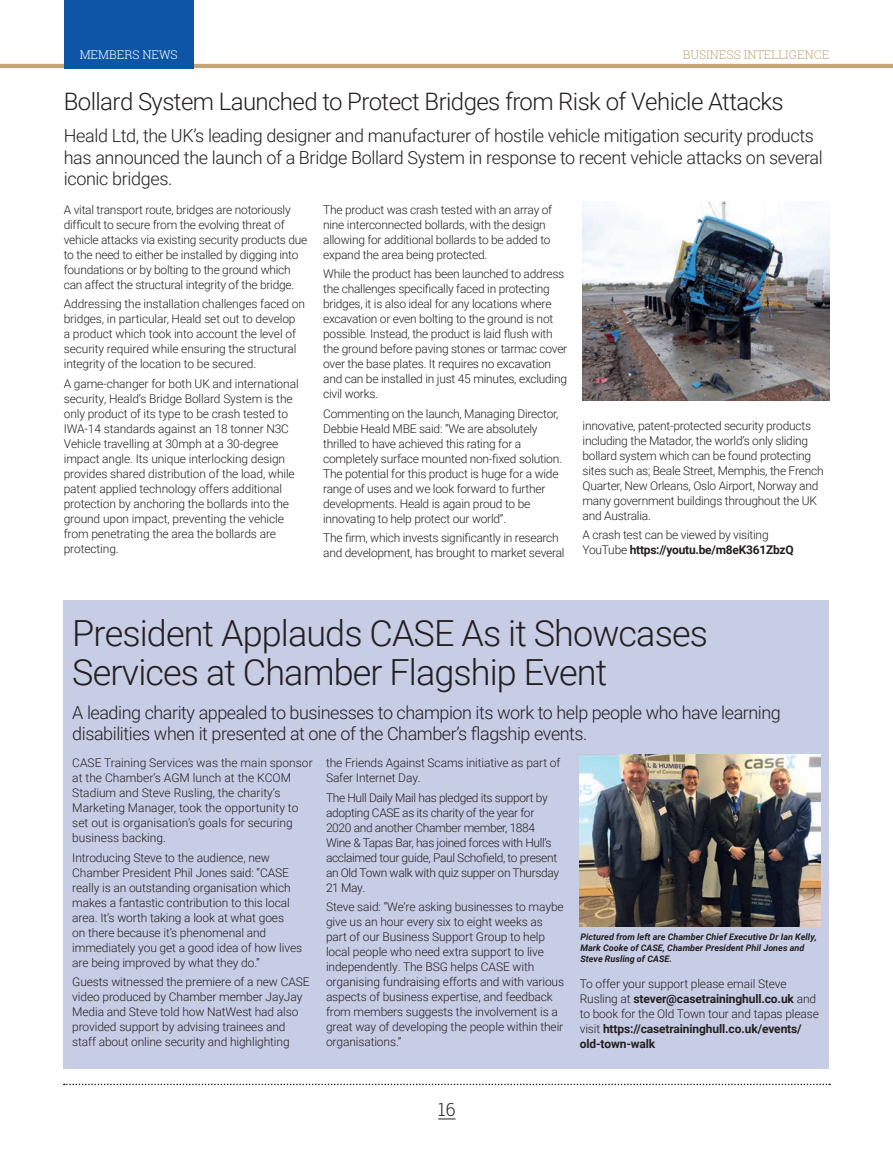
<style>
.page{position:relative;width:893px;height:1149px;background:#fff}
.page>*{position:absolute;margin:0;border:0;box-sizing:border-box;transform-origin:0 0}
.t1{font:300 36px/39px "Roboto";letter-spacing:-.025em;color:#231f20}
.t2{font:300 24px "Roboto";letter-spacing:-.025em;color:#231f20}
.t3{font:300 18px/21.6px "Roboto";letter-spacing:-.02em;color:#231f20}
.t4{font:300 18px "Roboto Slab";color:#231f20}
.t5{font:300 12px/15px "Roboto";letter-spacing:-.01em;color:#231f20}
.t6{font:300 12px/15px "Roboto";letter-spacing:-.03em;color:#231f20}
.t7{font:300 12px "Roboto Slab";color:#c4a674}
.t8{font:300 12px "Roboto Slab";color:#fff}
.t9{font:italic 700 9px/10.8px "Roboto";color:#231f20}
.s1{font-weight:700}
</style>
<div class="page">
<svg style="left:438px;top:1118px;width:18px;height:1px"></svg>
<svg style="left:64px;top:1083px;width:766px;height:1px"></svg>
<hr style="left:0;top:64px;width:893px;height:4px;background:#c4a674">
<div style="left:64px;top:0;width:129px;height:68px;background:#0e55a5"></div>
<img style="left:583px;top:201px;width:246px;height:199px">
<div style="left:64px;top:600px;width:765px;height:467px;background:#c8cde6"></div>
<img style="left:580px;top:754px;width:241px;height:172px">
<p class="t8" style="left:80px;top:46px;width:99px">MEMBERS NEWS</p>
<p class="t7" style="left:683px;top:46px;width:148px">BUSINESS INTELLIGENCE</p>
<h2 class="t2" style="left:64px;top:84px;width:721px">Bollard System Launched to Protect Bridges from Risk of Vehicle Attacks</h2>
<h3 class="t3" style="left:64px;top:124px;width:760px">Heald Ltd, the UK’s leading designer and manufacturer of hostile vehicle mitigation security products has announced the launch of a Bridge Bollard System in response to recent vehicle attacks on several iconic bridges.</h3>
<p class="t5" style="left:64px;top:202px;width:245px">A vital transport route, bridges are notoriously difficult to secure from the evolving threat of vehicle attacks via existing security products due to the need to either be installed by digging into foundations or by bolting to the ground which can affect the structural integrity of the bridge.</p>
<p class="t5" style="left:64px;top:296px;width:243px">Addressing the installation challenges faced on bridges, in particular, Heald set out to develop a product which took into account the level of security required while ensuring the structural integrity of the location to be secured.</p>
<p class="t5" style="left:64px;top:375px;width:236px">A game-changer for both UK and international security, Heald’s Bridge Bollard System is the only product of its type to be crash tested to IWA-14 standards against an 18 tonner N3C Vehicle travelling at 30mph at a 30-degree impact angle. Its unique interlocking design provides shared distribution of the load, while patent applied technology offers additional protection by anchoring the bollards into the ground upon impact, preventing the vehicle from penetrating the area the bollards are protecting.</p>
<p class="t5" style="left:323px;top:202px;width:231px">The product was crash tested with an array of nine interconnected bollards, with the design allowing for additional bollards to be added to expand the area being protected.</p>
<p class="t5" style="left:323px;top:266px;width:246px">While the product has been launched to address the challenges specifically faced in protecting bridges, it is also ideal for any locations where excavation or even bolting to the ground is not possible. Instead, the product is laid flush with the ground before paving stones or tarmac cover over the base plates. It requires no excavation and can be installed in just 45 minutes, excluding civil works.</p>
<p class="t5" style="left:323px;top:405px;width:240px">Commenting on the launch, Managing Director, Debbie Heald MBE said: “We are absolutely thrilled to have achieved this rating for a completely surface mounted non-fixed solution.<br>The potential for this product is huge for a wide range of uses and we look forward to further developments. Heald is again proud to be innovating to help protect our world”.</p>
<p class="t5" style="left:323px;top:529px;width:243px">The firm, which invests significantly in research and development, has brought to market several</p>
<p class="t5" style="left:583px;top:417px;width:243px">innovative, patent-protected security products including the Matador, the world’s only sliding bollard system which can be found protecting sites such as; Beale Street, Memphis, the French Quarter, New Orleans, Oslo Airport, Norway and many government buildings throughout the UK and Australia.</p>
<p class="t5" style="left:583px;top:526px;width:213px">A crash test can be viewed by visiting<br>YouTube <span class="s1">https://youtu.be/m8eK361ZbzQ</span></p>
<h1 class="t1" style="left:72px;top:612px;width:637px">President Applauds CASE As it Showcases<br>Services at Chamber Flagship Event</h1>
<h3 class="t3" style="left:72px;top:700px;width:710px">A leading charity appealed to businesses to champion its work to help people who have learning disabilities when it presented at one of the Chamber’s flagship events.</h3>
<p class="t5" style="left:72px;top:754px;width:242px">CASE Training Services was the main sponsor at the Chamber’s AGM lunch at the KCOM Stadium and Steve Rusling, the charity’s Marketing Manager, took the opportunity to set out is organisation’s goals for securing business backing.</p>
<p class="t5" style="left:72px;top:849px;width:231px">Introducing Steve to the audience, new Chamber President Phil Jones said: “CASE really is an outstanding organisation which makes a fantastic contribution to this local area. It’s worth taking a look at what goes<br>on there because it’s phenomenal and immediately you get a good idea of how lives are being improved by what they do.”</p>
<p class="t5" style="left:72px;top:973px;width:239px">Guests witnessed the premiere of a new CASE video produced by Chamber member JayJay Media and Steve told how NatWest had also provided support by advising trainees and staff about online security and highlighting</p>
<p class="t5" style="left:326px;top:754px;width:236px">the Friends Against Scams initiative as part of<br>Safer Internet Day.</p>
<p class="t6" style="left:326px;top:789px;width:235px">The Hull Daily Mail has pledged its support by adopting CASE as its charity of the year for 2020 and another Chamber member, 1884<br>Wine &amp; Tapas Bar, has joined forces with Hull’s acclaimed tour guide, Paul Schofield, to present an Old Town walk with quiz supper on Thursday 21 May.</p>
<p class="t5" style="left:326px;top:898px;width:240px">Steve said: “We’re asking businesses to maybe give us an hour every six to eight weeks as part of our Business Support Group to help local people who need extra support to live independently. The BSG helps CASE with organising fundraising efforts and with various aspects of business expertise, and feedback from members suggests the involvement is a great way of developing the people within their organisations.”</p>
<p class="t9" style="left:580px;top:931px;width:238px">Pictured from left are Chamber Chief Executive Dr Ian Kelly,<br>Mark Cooke of CASE, Chamber President Phil Jones and<br>Steve Rusling of CASE.</p>
<p class="t5" style="left:580px;top:975px;width:241px">To offer your support please email Steve Rusling at <span class="s1">stever@casetraininghull.co.uk</span> and to book for the Old Town tour and tapas please visit <span class="s1">https://casetraininghull.co.uk/events/ old-town-walk</span></p>
<h3 class="t4" style="left:438px;top:1096px;width:19px">16</h3>
</div>
